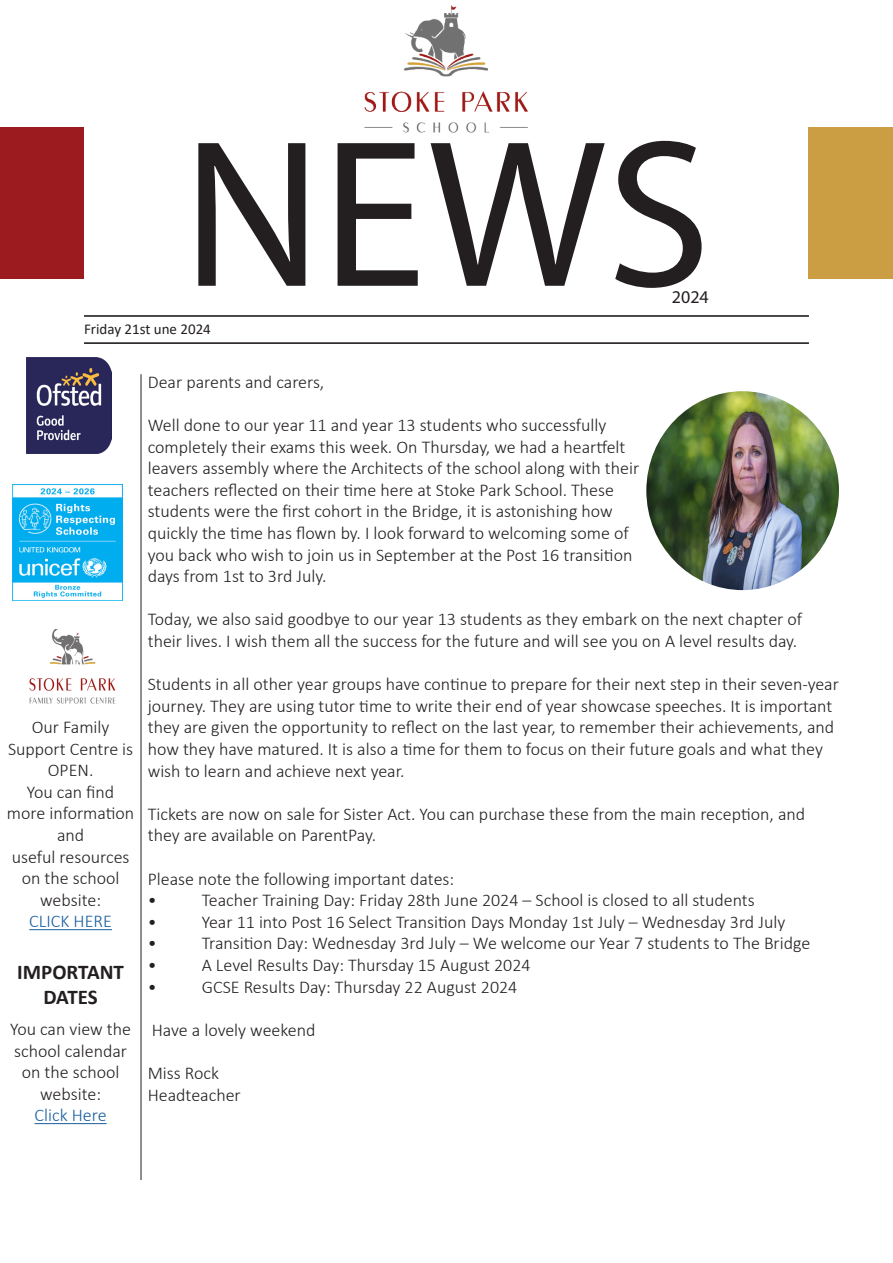
<style>
.page{position:relative;width:893px;height:1263px;background:#fff}
.page>*{position:absolute;margin:0;border:0;box-sizing:border-box;transform-origin:0 0}
.Paragraph_Style1_-_Left_Indent__0__Left_{font:211.5px "Myriad Pro";color:#231f20}
.Paragraph_Style3_-_Left_Indent__0__Left_{font:700 21px/25.2px "Calibri";color:#231f20;text-align:center}
.Paragraph_Style3_-_Left_Indent__0__Left_-2{font:300 18px/21.6px "Calibri";color:#231f20}
.Paragraph_Style3_-_Left_Indent__0__Left_-3{font:300 18px "Calibri";color:#175d9e}
.Paragraph_Style1_-_Left_Indent__0__Left_-2{font:18px "Myriad Pro";color:#231f20}
.Paragraph_Style1_-_Left_Indent__0__Left_-3{font:15px "Calibri";color:#231f20}
</style>
<div class="page">
<hr style="left:84px;top:315px;width:725px;height:2px;background:#231f20">
<hr style="left:84px;top:342px;width:725px;height:2px;background:#231f20">
<hr style="left:141px;top:374px;width:1px;height:806px;background:#231f20">
<div style="left:0;top:127px;width:84px;height:151px;background:#9c1b1f"></div>
<div style="left:808px;top:127px;width:85px;height:151px;background:#cc9e43"></div>
<img style="left:27px;top:357px;width:84px;height:97px">
<img style="left:646px;top:391px;width:193px;height:199px">
<img style="left:29px;top:630px;width:87px;height:74px">
<hr style="left:29px;top:929px;width:83px;height:1px;background:#175d9e">
<hr style="left:35px;top:1123px;width:72px;height:1px;background:#175d9e">
<img style="left:364px;top:5px;width:164px;height:128px">
<img style="left:13px;top:484px;width:110px;height:116px">
<p class="Paragraph_Style1_-_Left_Indent__0__Left_" style="left:182px;top:84px;width:530px">NEWS</p>
<p class="Paragraph_Style1_-_Left_Indent__0__Left_-2" style="left:672px;top:286px;width:38px">2024</p>
<p class="Paragraph_Style1_-_Left_Indent__0__Left_-3" style="left:84px;top:319px;width:128px">Friday 21st une 2024</p>
<p class="Paragraph_Style3_-_Left_Indent__0__Left_-2" style="left:32px;top:716px;width:79px">Our Family</p>
<p class="Paragraph_Style3_-_Left_Indent__0__Left_-2" style="left:8px;top:738px;width:127px;text-align:center">Support Centre is<br>OPEN.</p>
<p class="Paragraph_Style3_-_Left_Indent__0__Left_-2" style="left:7px;top:781px;width:129px;text-align:center">You can find more information and</p>
<p class="Paragraph_Style3_-_Left_Indent__0__Left_-2" style="left:12px;top:846px;width:119px;text-align:center">useful resources on the school website:</p>
<p class="Paragraph_Style3_-_Left_Indent__0__Left_-3" style="left:29px;top:910px;width:84px">CLICK HERE</p>
<p class="Paragraph_Style3_-_Left_Indent__0__Left_" style="left:17px;top:959px;width:108px">IMPORTANT<br>DATES</p>
<p class="Paragraph_Style3_-_Left_Indent__0__Left_-2" style="left:10px;top:1018px;width:122px;text-align:center">You can view the school calendar on the school website:</p>
<p class="Paragraph_Style3_-_Left_Indent__0__Left_-3" style="left:35px;top:1104px;width:74px">Click Here</p>
<p class="Paragraph_Style3_-_Left_Indent__0__Left_-2" style="left:148px;top:371px;width:178px">Dear parents and carers,</p>
<p class="Paragraph_Style3_-_Left_Indent__0__Left_-2" style="left:148px;top:414px;width:493px">Well done to our year 11 and year 13 students who successfully completely their exams this week. On Thursday, we had a heartfelt leavers assembly where the Architects of the school along with their teachers reflected on their time here at Stoke Park School. These</p>
<p class="Paragraph_Style3_-_Left_Indent__0__Left_-2" style="left:148px;top:500px;width:486px">students were the first cohort in the Bridge, it is astonishing how quickly the time has flown by. I look forward to welcoming some of you back who wish to join us in September at the Post 16 transition days from 1st to 3rd July.</p>
<p class="Paragraph_Style3_-_Left_Indent__0__Left_-2" style="left:148px;top:608px;width:656px">Today, we also said goodbye to our year 13 students as they embark on the next chapter of their lives. I wish them all the success for the future and will see you on A level results day.</p>
<p class="Paragraph_Style3_-_Left_Indent__0__Left_-2" style="left:148px;top:673px;width:693px">Students in all other year groups have continue to prepare for their next step in their seven-year journey. They are using tutor time to write their end of year showcase speeches. It is important they are given the opportunity to reflect on the last year, to remember their achievements, and how they have matured. It is also a time for them to focus on their future goals and what they wish to learn and achieve next year.</p>
<p class="Paragraph_Style3_-_Left_Indent__0__Left_-2" style="left:148px;top:803px;width:659px">Tickets are now on sale for Sister Act. You can purchase these from the main reception, and they are available on ParentPay.</p>
<p class="Paragraph_Style3_-_Left_Indent__0__Left_-2" style="left:148px;top:868px;width:308px">Please note the following important dates:</p>
<p class="Paragraph_Style3_-_Left_Indent__0__Left_-2" style="left:148px;top:889px;width:10px">•</p>
<p class="Paragraph_Style3_-_Left_Indent__0__Left_-2" style="left:202px;top:889px;width:555px">Teacher Training Day: Friday 28th June 2024 – School is closed to all students</p>
<p class="Paragraph_Style3_-_Left_Indent__0__Left_-2" style="left:148px;top:911px;width:10px">•</p>
<p class="Paragraph_Style3_-_Left_Indent__0__Left_-2" style="left:202px;top:911px;width:585px">Year 11 into Post 16 Select Transition Days Monday 1st July – Wednesday 3rd July</p>
<p class="Paragraph_Style3_-_Left_Indent__0__Left_-2" style="left:148px;top:932px;width:10px">•</p>
<p class="Paragraph_Style3_-_Left_Indent__0__Left_-2" style="left:202px;top:932px;width:610px">Transition Day: Wednesday 3rd July – We welcome our Year 7 students to The Bridge</p>
<p class="Paragraph_Style3_-_Left_Indent__0__Left_-2" style="left:148px;top:954px;width:10px">•</p>
<p class="Paragraph_Style3_-_Left_Indent__0__Left_-2" style="left:202px;top:954px;width:330px">A Level Results Day: Thursday 15 August 2024</p>
<p class="Paragraph_Style3_-_Left_Indent__0__Left_-2" style="left:148px;top:976px;width:10px">•</p>
<p class="Paragraph_Style3_-_Left_Indent__0__Left_-2" style="left:202px;top:976px;width:317px">GCSE Results Day: Thursday 22 August 2024</p>
<p class="Paragraph_Style3_-_Left_Indent__0__Left_-2" style="left:152px;top:1019px;width:165px">Have a lovely weekend</p>
<p class="Paragraph_Style3_-_Left_Indent__0__Left_-2" style="left:148px;top:1062px;width:73px">Miss Rock</p>
<p class="Paragraph_Style3_-_Left_Indent__0__Left_-2" style="left:148px;top:1084px;width:95px">Headteacher</p>
</div>
